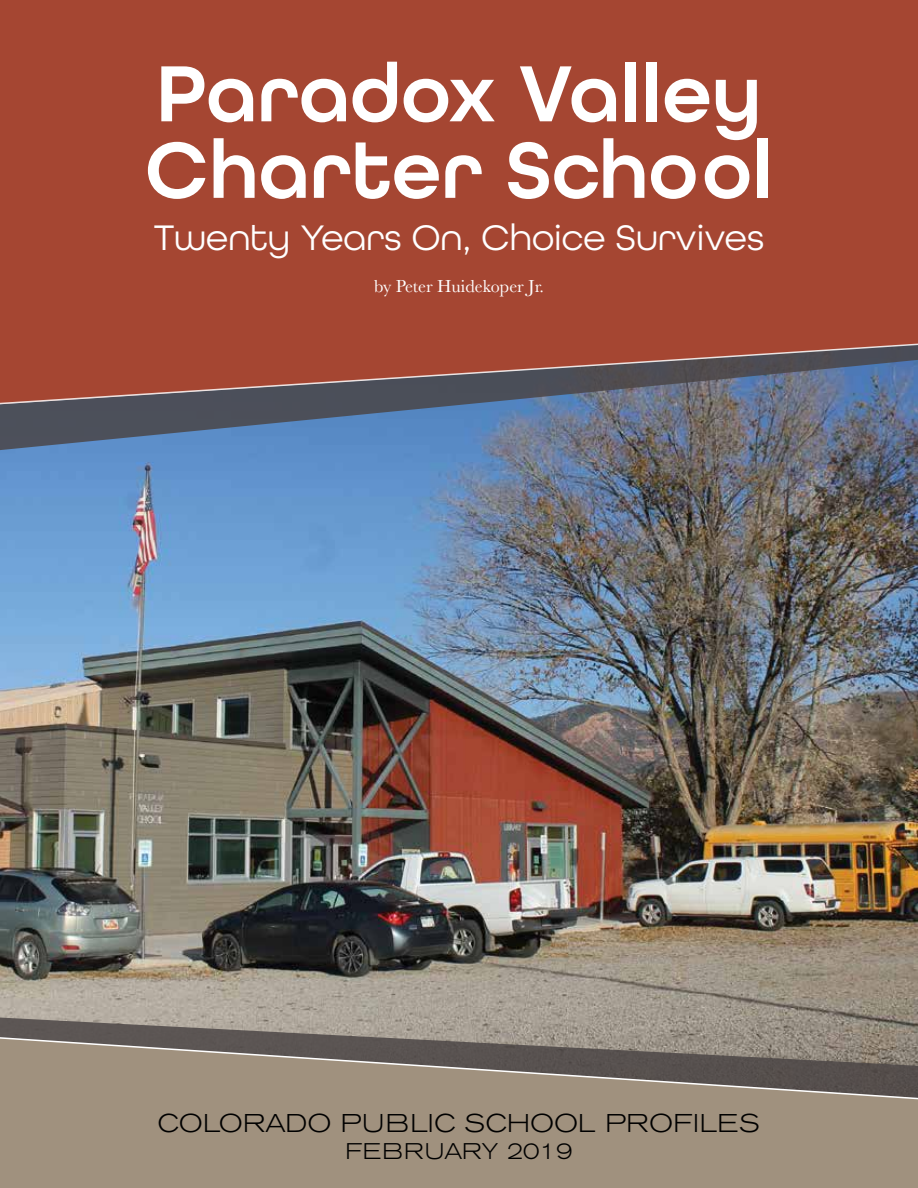
<style>
.page{position:relative;width:918px;height:1188px;background:#fff}
.page>*{position:absolute;margin:0;border:0;box-sizing:border-box;transform-origin:0 0}
.t1{font:600 84px/76.5px "All Round Gothic";color:#fff}
.t2{font:37.5px "All Round Gothic";color:#fff}
.t3{font:300 expanded 25.5px "Akzidenz Grotesk BE";letter-spacing:.02em;color:#000}
.t4{font:300 expanded 22.5px "Akzidenz Grotesk BE";color:#000}
.t5{font:18px "Baskerville";color:#fff}
</style>
<div class="page">
<img style="left:0;top:451px;width:918px;height:566px">
<div style="left:0;top:0;width:918px;height:342px;background:#a54632"></div>
<div style="left:0;top:1101px;width:918px;height:87px;background:#a0917e"></div>
<svg style="left:0;top:1017px;width:918px;height:18px;background:#968e85"></svg>
<svg style="left:0;top:406px;width:918px;height:45px;background:#5e708d"></svg>
<svg style="left:0;top:342px;width:918px;height:64px;background:#7f5553"></svg>
<svg style="left:0;top:1035px;width:918px;height:66px;background:#887d71"></svg>
<h1 class="t1" style="left:145px;top:55px;width:629px">Paradox Valley<br>Charter School</h1>
<h2 class="t2" style="left:154px;top:216px;width:612px">Twenty Years On, Choice Survives</h2>
<p class="t5" style="left:374px;top:274px;width:171px">by Peter Huidekoper Jr.</p>
<p class="t3" style="left:158px;top:1108px;width:604px">COLORADO PUBLIC SCHOOL PROFILES</p>
<p class="t4" style="left:346px;top:1138px;width:228px">FEBRUARY 2019</p>
</div>
